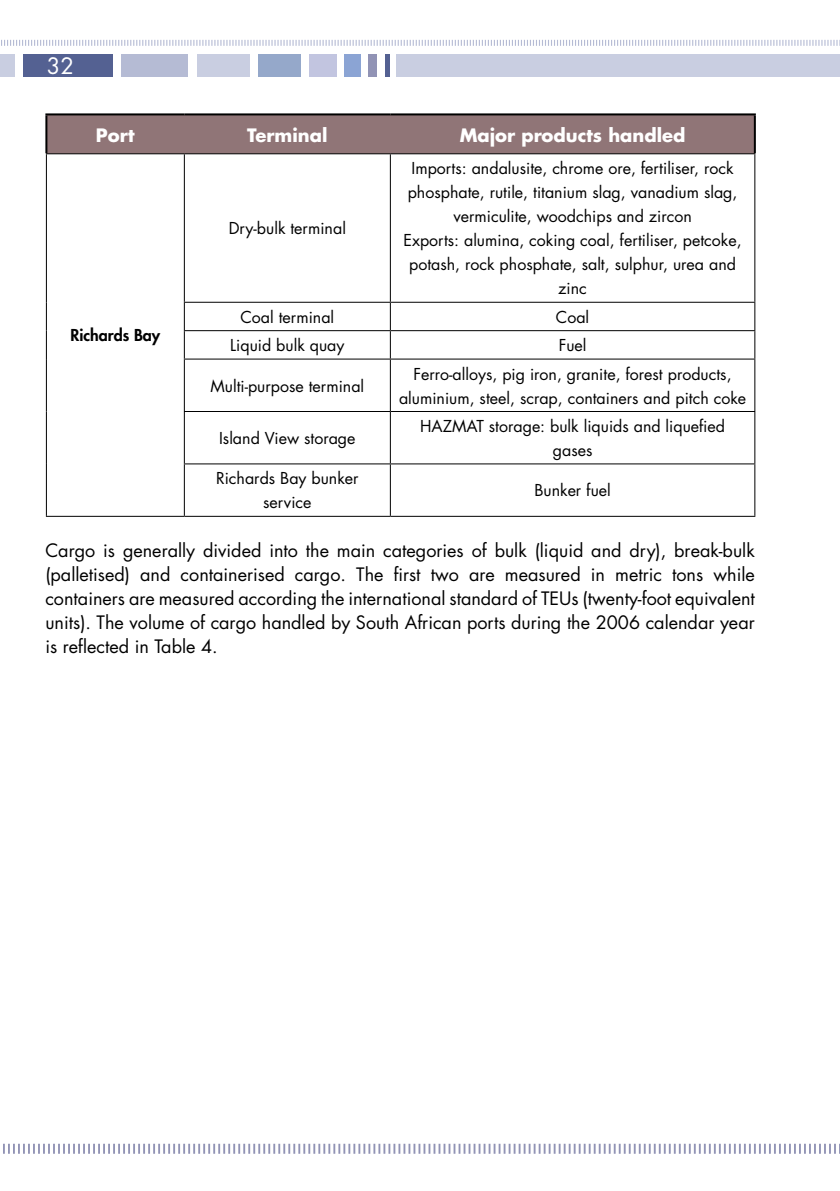
<style>
.page{position:relative;width:840px;height:1191px;background:#fff}
.page>*{position:absolute;margin:0;border:0;box-sizing:border-box;transform-origin:0 0}
.t1{font:22px "Futura";color:#fff}
.t2{font:18px/24px "Futura";color:#000;text-align:justify}
.t3{font:700 18px "Futura";color:#fff}
.t4{font:16px/24px "Futura";color:#000;text-align:center}
.t5{font:800 16px "Futura";color:#000}
</style>
<div class="page">
<div style="left:24px;top:54px;width:89px;height:23px;background:#546192"></div>
<div style="left:0;top:54px;width:15px;height:23px;background:#c9cee1"></div>
<div style="left:121px;top:54px;width:67px;height:23px;background:#b5bbd4"></div>
<div style="left:197px;top:54px;width:52px;height:23px;background:#c9cee1"></div>
<div style="left:258px;top:54px;width:42px;height:23px;background:#95a8ca"></div>
<div style="left:309px;top:54px;width:27px;height:23px;background:#c2c5e0"></div>
<div style="left:344px;top:54px;width:16px;height:23px;background:#8ba4d4"></div>
<div style="left:368px;top:54px;width:9px;height:23px;background:#9193b5"></div>
<hr style="left:385px;top:54px;width:4px;height:23px;background:#546192">
<div style="left:396px;top:54px;width:443px;height:23px;background:#c9cee1"></div>
<svg style="left:839px;top:54px;width:1px;height:23px"></svg>
<svg style="left:1px;top:39px;width:839px;height:7px"></svg>
<svg style="left:3px;top:1143px;width:837px;height:11px"></svg>
<div style="left:47px;top:115px;width:706px;height:38px;background:#907577"></div>
<hr style="left:45px;top:115px;width:2px;height:38px;background:#000">
<hr style="left:45px;top:113px;width:139px;height:2px;background:#000">
<hr style="left:184px;top:113px;width:206px;height:2px;background:#000">
<hr style="left:390px;top:113px;width:365px;height:2px;background:#000">
<hr style="left:753px;top:115px;width:2px;height:38px;background:#000">
<hr style="left:46px;top:153px;width:138px;height:1px;background:#000">
<hr style="left:184px;top:153px;width:206px;height:1px;background:#000">
<hr style="left:390px;top:153px;width:365px;height:1px;background:#000">
<hr style="left:46px;top:154px;width:1px;height:148px;background:#000">
<hr style="left:184px;top:154px;width:1px;height:148px;background:#000">
<hr style="left:389px;top:154px;width:1px;height:148px;background:#000">
<hr style="left:754px;top:154px;width:1px;height:148px;background:#000">
<hr style="left:184px;top:302px;width:206px;height:1px;background:#000">
<hr style="left:390px;top:302px;width:365px;height:1px;background:#000">
<svg style="left:46px;top:302px;width:1px;height:57px"></svg>
<hr style="left:184px;top:330px;width:206px;height:1px;background:#000">
<svg style="left:184px;top:303px;width:1px;height:55px"></svg>
<hr style="left:390px;top:330px;width:365px;height:1px;background:#000">
<svg style="left:389px;top:303px;width:1px;height:55px"></svg>
<svg style="left:754px;top:303px;width:1px;height:55px"></svg>
<hr style="left:46px;top:359px;width:1px;height:52px;background:#000">
<hr style="left:184px;top:358px;width:206px;height:1px;background:#000">
<hr style="left:184px;top:359px;width:1px;height:52px;background:#000">
<hr style="left:390px;top:358px;width:365px;height:1px;background:#000">
<hr style="left:389px;top:359px;width:1px;height:52px;background:#000">
<hr style="left:754px;top:359px;width:1px;height:52px;background:#000">
<hr style="left:46px;top:411px;width:1px;height:53px;background:#000">
<hr style="left:184px;top:411px;width:206px;height:1px;background:#000">
<hr style="left:184px;top:412px;width:1px;height:51px;background:#000">
<hr style="left:390px;top:411px;width:365px;height:1px;background:#000">
<hr style="left:389px;top:412px;width:1px;height:51px;background:#000">
<hr style="left:754px;top:412px;width:1px;height:51px;background:#000">
<hr style="left:46px;top:464px;width:1px;height:52px;background:#000">
<hr style="left:184px;top:463px;width:206px;height:1px;background:#000">
<hr style="left:184px;top:464px;width:1px;height:52px;background:#000">
<hr style="left:390px;top:463px;width:365px;height:1px;background:#000">
<hr style="left:389px;top:464px;width:1px;height:52px;background:#000">
<hr style="left:754px;top:464px;width:1px;height:52px;background:#000">
<hr style="left:46px;top:516px;width:138px;height:1px;background:#000">
<hr style="left:184px;top:516px;width:206px;height:1px;background:#000">
<hr style="left:390px;top:516px;width:365px;height:1px;background:#000">
<h1 class="t1" style="left:47px;top:50px;width:26px">32</h1>
<p class="t3" style="left:96px;top:122px;width:40px">Port</p>
<p class="t3" style="left:247px;top:122px;width:82px">Terminal</p>
<p class="t3" style="left:459px;top:122px;width:227px">Major products handled</p>
<p class="t4" style="left:229px;top:216px;width:119px">Dry-bulk terminal</p>
<p class="t4" style="left:403px;top:156px;width:339px">Imports: andalusite, chrome ore, fertiliser, rock phosphate, rutile, titanium slag, vanadium slag, vermiculite, woodchips and zircon<br>Exports: alumina, coking coal, fertiliser, petcoke, potash, rock phosphate, salt, sulphur, urea and zinc</p>
<p class="t5" style="left:70px;top:325px;width:91px">Richards Bay</p>
<p class="t4" style="left:240px;top:305px;width:95px">Coal terminal</p>
<p class="t4" style="left:555px;top:305px;width:35px">Coal</p>
<p class="t4" style="left:230px;top:333px;width:116px">Liquid bulk quay</p>
<p class="t4" style="left:558px;top:333px;width:29px">Fuel</p>
<p class="t4" style="left:210px;top:373px;width:155px">Multi-purpose terminal</p>
<p class="t4" style="left:399px;top:361px;width:348px">Ferro-alloys, pig iron, granite, forest products, aluminium, steel, scrap, containers and pitch coke</p>
<p class="t4" style="left:219px;top:426px;width:138px">Island View storage</p>
<p class="t4" style="left:420px;top:414px;width:23px">Hazmat</p>
<p class="t4" style="left:552px;top:414px;width:174px;text-align:left;text-indent:-64px">storage: bulk liquids and liquefied gases</p>
<p class="t4" style="left:216px;top:466px;width:144px">Richards Bay bunker service</p>
<p class="t4" style="left:534px;top:478px;width:78px">Bunker fuel</p>
<p class="t2" style="left:45px;top:538px;width:710px">Cargo is generally divided into the main categories of bulk (liquid and dry), break-bulk (palletised) and containerised cargo. The first two are measured in metric tons while containers are measured according the international standard of TEUs (twenty-foot equivalent units). The volume of cargo handled by South African ports during the 2006 calendar year is reflected in Table 4.</p>
</div>
